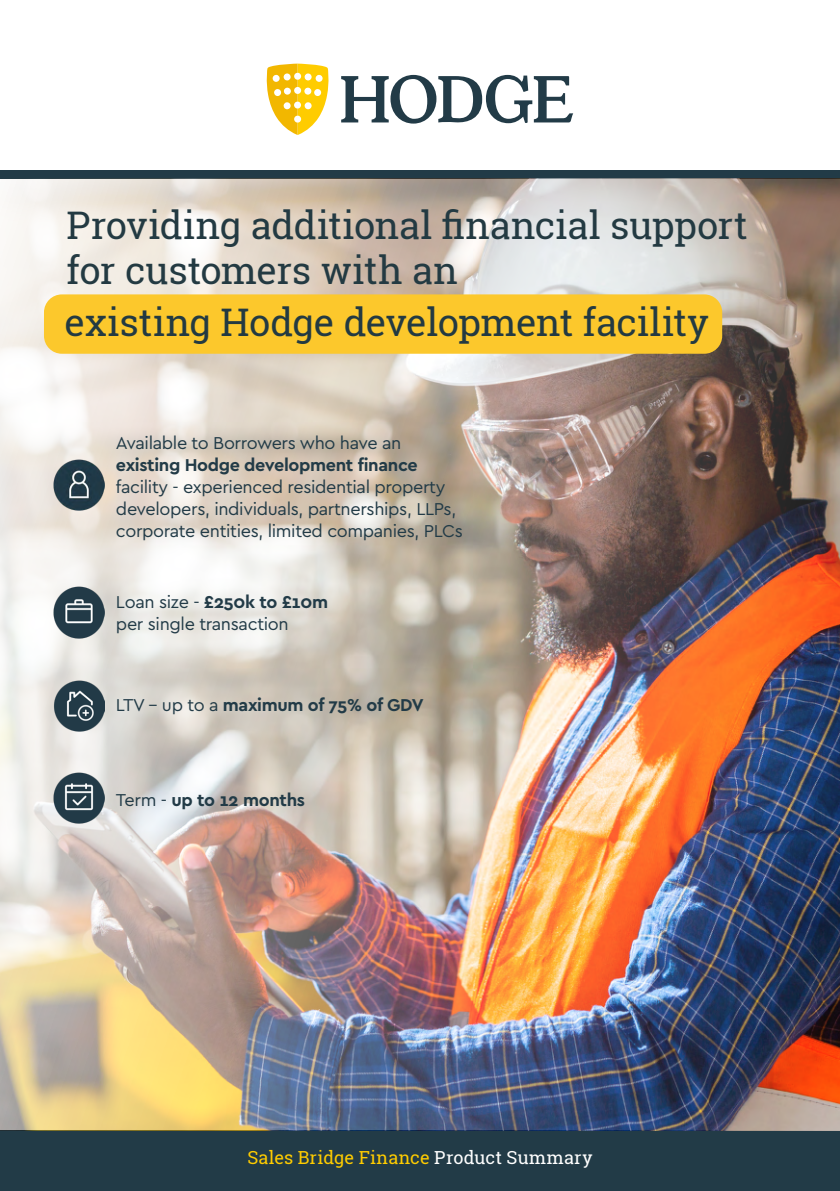
<style>
.page{position:relative;width:840px;height:1191px;background:#fff}
.page>*{position:absolute;margin:0;border:0;box-sizing:border-box;transform-origin:0 0}
.t1{font:38px/45.6px "Roboto Slab";letter-spacing:-.01em;color:#233a42}
.t2{font:18px/22px "Cera Basic";letter-spacing:-.02em;color:#223b47}
.t3{font:700 18px "Cera Basic";letter-spacing:-.02em;color:#223b47}
.t4{font:18px "Roboto Slab";letter-spacing:.01em;color:#fc0}
.s1{font-weight:700}
.s2{font-weight:400}
.s3{color:#fff}
</style>
<div class="page">
<div style="left:0;top:170px;width:839px;height:9px;background:#223b47"></div>
<svg style="left:341px;top:75px;width:232px;height:49px"></svg>
<svg style="left:266px;top:64px;width:63px;height:71px"></svg>
<div style="left:0;top:1131px;width:839px;height:60px;background:#223b47"></div>
<img style="left:0;top:179px;width:839px;height:952px">
<img style="left:54px;top:772px;width:51px;height:51px">
<img style="left:54px;top:587px;width:51px;height:51px">
<img style="left:54px;top:460px;width:51px;height:51px">
<img style="left:54px;top:680px;width:51px;height:51px">
<div style="left:44px;top:294px;width:677px;height:60px;background:#fcc82c;border-radius:18px"></div>
<h1 class="t1" style="left:67px;top:202px;width:682px">Providing additional financial support for customers with an</h1>
<h1 class="t1" style="left:64px;top:299px;width:645px">existing Hodge development facility</h1>
<p class="t2" style="left:116px;top:431px;width:287px">Available to Borrowers who have an</p>
<p class="t3" style="left:116px;top:454px;width:303px">existing Hodge development finance</p>
<p class="t2" style="left:116px;top:475px;width:348px">facility - experienced residential property developers, individuals, partnerships, LLPs, corporate entities, limited companies, PLCs</p>
<p class="t2" style="left:116px;top:591px;width:213px">Loan size - <span class="s1">£250k to £10m </span>per single transaction</p>
<p class="t3" style="left:116px;top:694px;width:309px"><span class="s2">LTV – up to a</span> maximum of 75% of GDV</p>
<p class="t3" style="left:116px;top:789px;width:190px"><span class="s2">Term -</span> up to 12 months</p>
<p class="t4" style="left:247px;top:1145px;width:346px">Sales Bridge Finance <span class="s3">Product Summary</span></p>
</div>
